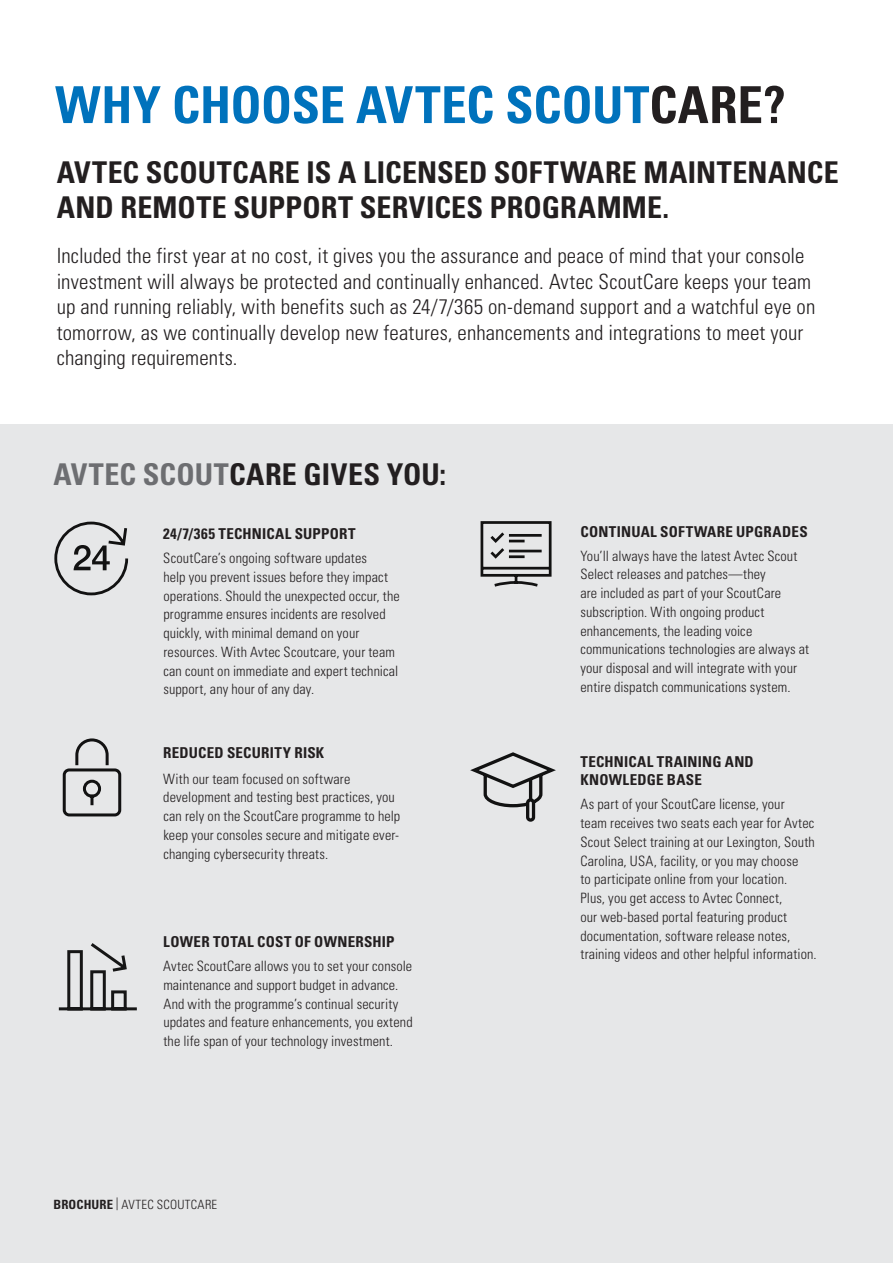
<style>
.page{position:relative;width:893px;height:1263px;background:#fff}
.page>*{position:absolute;margin:0;border:0;box-sizing:border-box;transform-origin:0 0}
.t1{font:700 condensed 51px "Univers";letter-spacing:-.005em;color:#0072bc}
.t2{font:700 condensed 30px/34.5px "Univers";letter-spacing:.005em;color:#231f20}
.t3{font:300 condensed 21px/25.5px "Univers";letter-spacing:.01em;color:#231f20}
.t4{font:700 condensed 15px/18px "Univers";letter-spacing:.015em;color:#231f20}
.t5{font:300 condensed 14.25px/18.8px "Univers";letter-spacing:.01em;color:#231f20}
.t6{font:300 condensed 12.75px "Univers";letter-spacing:.02em;color:#231f20}
.s1{color:#231f20}
.s2{color:#6d6e71}
.s3{font-weight:700}
</style>
<div class="page">
<div style="left:0;top:425px;width:893px;height:838px;background:#e6e7e8"></div>
<svg style="left:62px;top:738px;width:60px;height:79px"></svg>
<svg style="left:54px;top:521px;width:75px;height:75px"></svg>
<svg style="left:480px;top:521px;width:72px;height:66px"></svg>
<svg style="left:470px;top:752px;width:86px;height:70px"></svg>
<svg style="left:58px;top:943px;width:79px;height:68px"></svg>
<h1 class="t1" style="left:55px;top:74px;width:732px">WHY CHOOSE AVTEC SCOUT<span class="s1">CARE?</span></h1>
<h2 class="t2" style="left:57px;top:155px;width:783px">AVTEC SCOUTCARE IS A LICENSED SOFTWARE MAINTENANCE<br>AND REMOTE SUPPORT SERVICES PROGRAMME.</h2>
<p class="t3" style="left:57px;top:243px;width:760px">Included the first year at no cost, it gives you the assurance and peace of mind that your console investment will always be protected and continually enhanced. Avtec ScoutCare keeps your team up and running reliably, with benefits such as 24/7/365 on-demand support and a watchful eye on tomorrow, as we continually develop new features, enhancements and integrations to meet your changing requirements.</p>
<h2 class="t2" style="left:54px;top:457px;width:394px"><span class="s2">AVTEC SCOUT</span>CARE GIVES YOU:</h2>
<p class="t4" style="left:163px;top:525px;width:194px">24/7/365 TECHNICAL SUPPORT</p>
<p class="t5" style="left:163px;top:549px;width:238px">ScoutCare’s ongoing software updates<br>help you prevent issues before they impact operations. Should the unexpected occur, the programme ensures incidents are resolved quickly, with minimal demand on your resources. With Avtec Scoutcare, your team can count on immediate and expert technical support, any hour of any day.</p>
<p class="t4" style="left:163px;top:744px;width:162px">REDUCED SECURITY RISK</p>
<p class="t5" style="left:163px;top:769px;width:238px">With our team focused on software development and testing best practices, you can rely on the ScoutCare programme to help keep your consoles secure and mitigate ever&shy;changing cybersecurity threats.</p>
<p class="t4" style="left:163px;top:933px;width:233px">LOWER TOTAL COST OF OWNERSHIP</p>
<p class="t5" style="left:163px;top:957px;width:251px">Avtec ScoutCare allows you to set your console maintenance and support budget in advance.<br>And with the programme’s continual security updates and feature enhancements, you extend the life span of your technology investment.</p>
<p class="t6" style="left:54px;top:1197px;width:165px"><span class="s3">BROCHURE</span> | AVTEC SCOUTCARE</p>
<p class="t4" style="left:580px;top:522px;width:229px">CONTINUAL SOFTWARE UPGRADES</p>
<p class="t5" style="left:580px;top:546px;width:230px">You’ll always have the latest Avtec Scout Select releases and patches—they<br>are included as part of your ScoutCare subscription. With ongoing product enhancements, the leading voice communications technologies are always at your disposal and will integrate with your entire dispatch communications system.</p>
<p class="t4" style="left:580px;top:753px;width:175px">TECHNICAL TRAINING AND<br>KNOWLEDGE BASE</p>
<p class="t5" style="left:580px;top:795px;width:238px">As part of your ScoutCare license, your<br>team receives two seats each year for Avtec Scout Select training at our Lexington, South Carolina, USA, facility, or you may choose<br>to participate online from your location.<br>Plus, you get access to Avtec Connect,<br>our web-based portal featuring product documentation, software release notes, training videos and other helpful information.</p>
</div>
